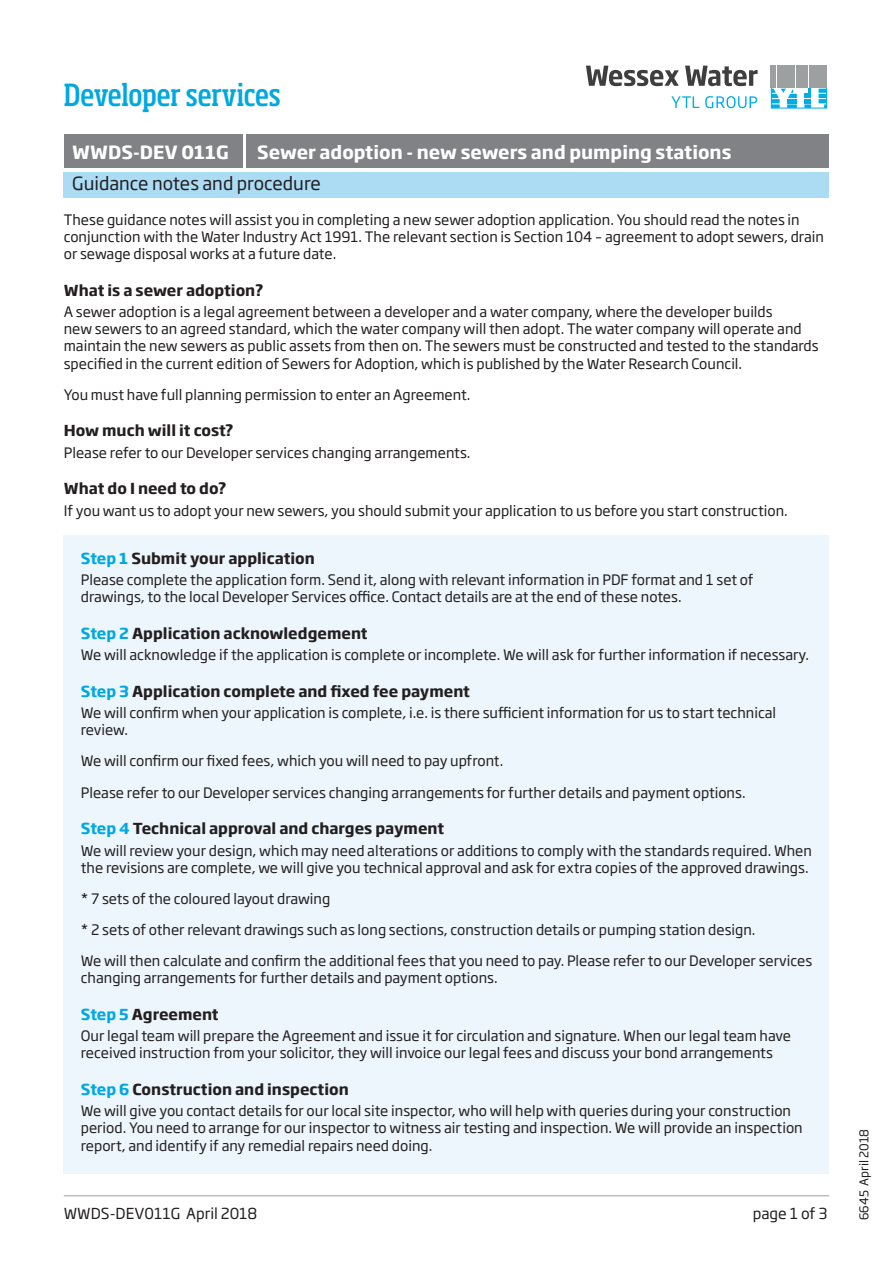
<style>
.page{position:relative;width:893px;height:1263px;background:#fff}
.page>*{position:absolute;margin:0;border:0;box-sizing:border-box;transform-origin:0 0}
.t1{font:500 condensed 30px "Soho Pro";letter-spacing:-.005em;color:#00a8e2}
.t2{font:700 18px "Soho Gothic Pro";color:#fff}
.t3{font:18px "Soho Gothic Pro";color:#231f20}
.subhead_new{font:700 15px "Soho Gothic Pro";color:#231f20}
.t4{font:15px "Soho Gothic Pro";color:#231f20}
.new_para_body{font:14.25px/17.1px "Soho Gothic Pro";color:#231f20}
.t5{font:12px "Soho Gothic Pro";color:#231f20}
.s1{color:#00a8e2}
</style>
<div class="page">
<div style="left:64px;top:535px;width:765px;height:639px;background:#edf6fc"></div>
<div style="left:64px;top:134px;width:178px;height:34px;background:#808285"></div>
<div style="left:64px;top:172px;width:765px;height:26px;background:#abdcf4"></div>
<div style="left:247px;top:134px;width:582px;height:34px;background:#808285"></div>
<svg style="left:770px;top:65px;width:58px;height:44px"></svg>
<div style="left:821px;top:65px;width:6px;height:23px;background:#9da0a1"></div>
<div style="left:771px;top:65px;width:5px;height:23px;background:#9da0a1"></div>
<div style="left:777px;top:65px;width:5px;height:23px;background:#9da0a1"></div>
<div style="left:783px;top:65px;width:6px;height:23px;background:#9da0a1"></div>
<div style="left:790px;top:65px;width:5px;height:23px;background:#9da0a1"></div>
<div style="left:796px;top:65px;width:5px;height:23px;background:#9da0a1"></div>
<div style="left:802px;top:65px;width:6px;height:23px;background:#9da0a1"></div>
<div style="left:809px;top:65px;width:5px;height:23px;background:#9da0a1"></div>
<div style="left:815px;top:65px;width:6px;height:23px;background:#9da0a1"></div>
<svg style="left:771px;top:88px;width:56px;height:21px"></svg>
<svg style="left:671px;top:96px;width:28px;height:12px"></svg>
<svg style="left:705px;top:96px;width:52px;height:12px"></svg>
<svg style="left:586px;top:66px;width:93px;height:20px"></svg>
<svg style="left:685px;top:66px;width:73px;height:20px"></svg>
<hr style="left:64px;top:1195px;width:765px;height:1px;background:#bcbdc0">
<p class="t1" style="left:64px;top:75px;width:219px">Developer services</p>
<p class="t2" style="left:72px;top:138px;width:158px">WWDS-DEV 011G</p>
<p class="t3" style="left:72px;top:170px;width:250px">Guidance notes and procedure</p>
<p class="t2" style="left:257px;top:138px;width:476px">Sewer adoption - new sewers and pumping stations</p>
<p class="new_para_body" style="left:64px;top:210px;width:762px">These guidance notes will assist you in completing a new sewer adoption application. You should read the notes in conjunction with the Water Industry Act 1991. The relevant section is Section 104 – agreement to adopt sewers, drain or sewage disposal works at a future date.</p>
<p class="subhead_new" style="left:64px;top:278px;width:201px">What is a sewer adoption?</p>
<p class="new_para_body" style="left:64px;top:303px;width:756px">A sewer adoption is a legal agreement between a developer and a water company, where the developer builds<br>new sewers to an agreed standard, which the water company will then adopt. The water company will operate and maintain the new sewers as public assets from then on. The sewers must be constructed and tested to the standards specified in the current edition of Sewers for Adoption, which is published by the Water Research Council.</p>
<p class="new_para_body" style="left:64px;top:385px;width:408px">You must have full planning permission to enter an Agreement.</p>
<p class="subhead_new" style="left:64px;top:419px;width:171px">How much will it cost?</p>
<p class="new_para_body" style="left:64px;top:443px;width:408px">Please refer to our Developer services changing arrangements.</p>
<p class="subhead_new" style="left:64px;top:477px;width:164px">What do I need to do?</p>
<p class="new_para_body" style="left:64px;top:501px;width:725px">If you want us to adopt your new sewers, you should submit your application to us before you start construction.</p>
<p class="subhead_new" style="left:81px;top:546px;width:236px"><span class="s1">Step 1</span> Submit your application</p>
<p class="new_para_body" style="left:81px;top:570px;width:674px">Please complete the application form. Send it, along with relevant information in PDF format and 1 set of drawings, to the local Developer Services office. Contact details are at the end of these notes.</p>
<p class="subhead_new" style="left:81px;top:621px;width:288px"><span class="s1">Step 2</span> Application acknowledgement</p>
<p class="new_para_body" style="left:81px;top:645px;width:730px">We will acknowledge if the application is complete or incomplete. We will ask for further information if necessary.</p>
<p class="subhead_new" style="left:81px;top:679px;width:391px"><span class="s1">Step 3</span> Application complete and fixed fee payment</p>
<p class="new_para_body" style="left:81px;top:703px;width:697px">We will confirm when your application is complete, i.e. is there sufficient information for us to start technical review.</p>
<p class="new_para_body" style="left:81px;top:752px;width:424px">We will confirm our fixed fees, which you will need to pay upfront.</p>
<p class="new_para_body" style="left:81px;top:783px;width:666px">Please refer to our Developer services changing arrangements for further details and payment options.</p>
<p class="subhead_new" style="left:81px;top:817px;width:365px"><span class="s1">Step 4</span> Technical approval and charges payment</p>
<p class="new_para_body" style="left:81px;top:841px;width:733px">We will review your design, which may need alterations or additions to comply with the standards required. When the revisions are complete, we will give you technical approval and ask for extra copies of the approved drawings.</p>
<p class="new_para_body" style="left:81px;top:889px;width:251px">* 7 sets of the coloured layout drawing</p>
<p class="new_para_body" style="left:81px;top:920px;width:676px">* 2 sets of other relevant drawings such as long sections, construction details or pumping station design.</p>
<p class="new_para_body" style="left:81px;top:952px;width:733px">We will then calculate and confirm the additional fees that you need to pay. Please refer to our Developer services changing arrangements for further details and payment options.</p>
<p class="subhead_new" style="left:81px;top:1002px;width:139px"><span class="s1">Step 5</span> Agreement</p>
<p class="new_para_body" style="left:81px;top:1027px;width:712px">Our legal team will prepare the Agreement and issue it for circulation and signature. When our legal team have received instruction from your solicitor, they will invoice our legal fees and discuss your bond arrangements</p>
<p class="subhead_new" style="left:81px;top:1077px;width:269px"><span class="s1">Step 6</span> Construction and inspection</p>
<p class="new_para_body" style="left:81px;top:1102px;width:723px">We will give you contact details for our local site inspector, who will help with queries during your construction period. You need to arrange for our inspector to witness air testing and inspection. We will provide an inspection report, and identify if any remedial repairs need doing.</p>
<p class="t4" style="left:64px;top:1202px;width:195px">WWDS-DEV011G April 2018</p>
<p class="t4" style="left:753px;top:1202px;width:76px">page 1 of 3</p>
<p class="t5" style="left:855px;top:1220px;width:93px;rotate:-90deg">6645 April 2018</p>
</div>
